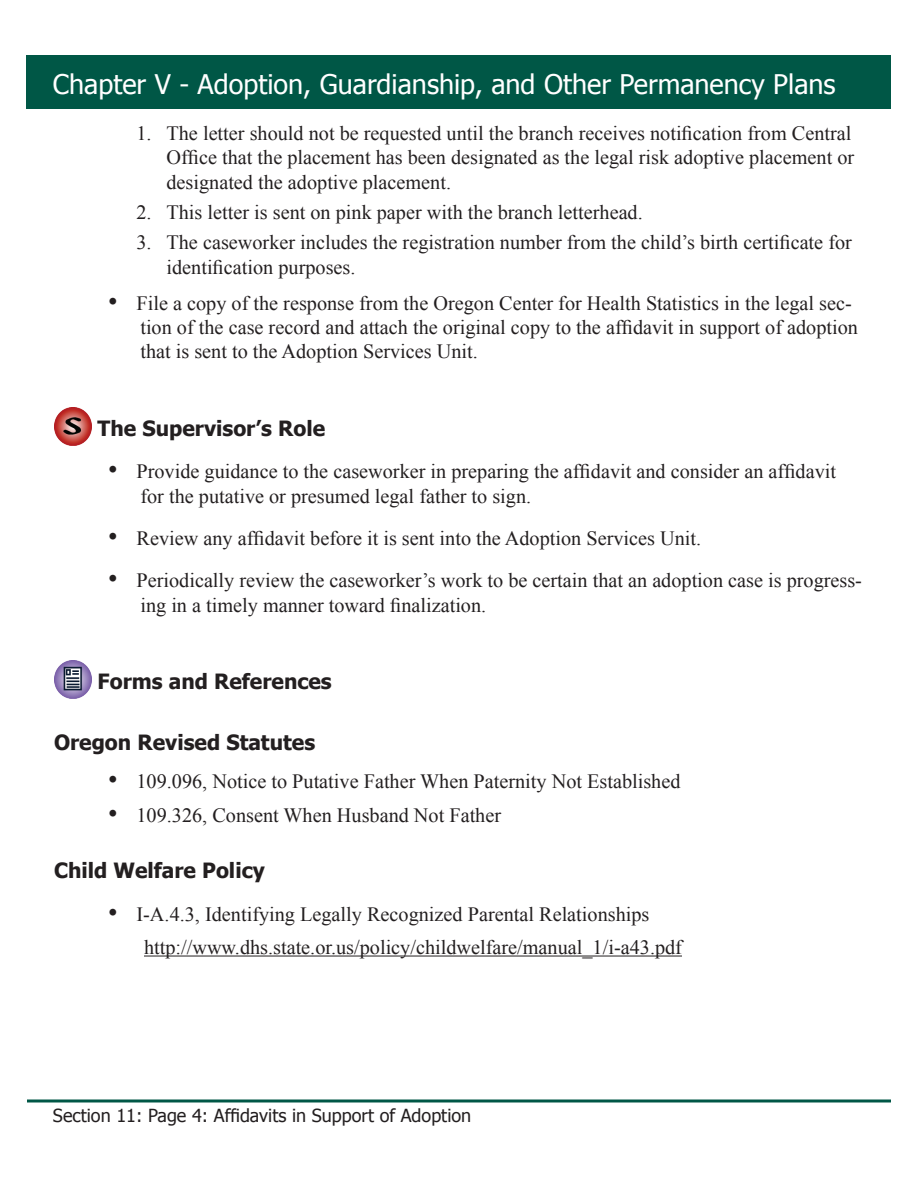
<style>
.page{position:relative;width:918px;height:1188px;background:#fff}
.page>*{position:absolute;margin:0;border:0;box-sizing:border-box;transform-origin:0 0}
.t1{font:27px "Tahoma";color:#fff}
.Letter_Heads_2{font:700 21px "Tahoma";color:#231f20}
.Bullets{font:20.25px/24.3px "Times New Roman";color:#231f20}
.Pro1{font:20.25px/24.3px "Times New Roman";color:#231f20}
.References{font:20.25px "Times New Roman";color:#231f20}
.Hyperlink{font:20.25px "Times New Roman";color:#231f20}
.t2{font:18px "Tahoma";color:#231f20}
.s1{font-size:27px}
</style>
<div class="page">
<div style="left:27px;top:55px;width:864px;height:54px;background:#005746"></div>
<hr style="left:27px;top:1099px;width:864px;height:3px;background:#005746">
<hr style="left:144px;top:956px;width:538px;height:1px;background:#231f20">
<img style="left:54px;top:408px;width:37px;height:37px">
<img style="left:54px;top:661px;width:37px;height:37px">
<h1 class="t1" style="left:53px;top:66px;width:784px">Chapter V - Adoption, Guardianship, and Other Permanency Plans</h1>
<p class="Pro1" style="left:166px;top:121px;width:689px;text-indent:-30px">1. The letter should not be requested until the branch receives notification from Central<br>Office that the placement has been designated as the legal risk adoptive placement or designated the adoptive placement.</p>
<p class="Pro1" style="left:136px;top:200px;width:508px">2. This letter is sent on pink paper with the branch letterhead.</p>
<p class="Pro1" style="left:166px;top:230px;width:687px;text-indent:-30px">3. The caseworker includes the registration number from the child’s birth certificate for identification purposes.</p>
<p class="Bullets" style="left:140px;top:291px;width:719px;text-indent:-32px"><span class="s1">•</span> File a copy of the response from the Oregon Center for Health Statistics in the legal sec&shy;tion of the case record and attach the original copy to the affidavit in support of adoption that is sent to the Adoption Services Unit.</p>
<p class="Letter_Heads_2" style="left:98px;top:414px;width:229px">The Supervisor’s Role</p>
<p class="Bullets" style="left:140px;top:459px;width:697px;text-indent:-32px"><span class="s1">•</span> Provide guidance to the caseworker in preparing the affidavit and consider an affidavit for the putative or presumed legal father to sign.</p>
<p class="Bullets" style="left:108px;top:526px;width:595px"><span class="s1">•</span> Review any affidavit before it is sent into the Adoption Services Unit.</p>
<p class="Bullets" style="left:140px;top:568px;width:723px;text-indent:-32px"><span class="s1">•</span> Periodically review the caseworker’s work to be certain that an adoption case is progress&shy;ing in a timely manner toward finalization.</p>
<p class="Letter_Heads_2" style="left:98px;top:667px;width:236px">Forms and References</p>
<p class="Letter_Heads_2" style="left:54px;top:728px;width:263px">Oregon Revised Statutes</p>
<p class="References" style="left:108px;top:770px;width:574px"><span class="s1">•</span> 109.096, Notice to Putative Father When Paternity Not Established</p>
<p class="References" style="left:108px;top:803px;width:395px"><span class="s1">•</span> 109.326, Consent When Husband Not Father</p>
<p class="Letter_Heads_2" style="left:54px;top:856px;width:212px">Child Welfare Policy</p>
<p class="Bullets" style="left:108px;top:901px;width:543px"><span class="s1">•</span> I-A.4.3, Identifying Legally Recognized Parental Relationships</p>
<p class="Hyperlink" style="left:144px;top:935px;width:540px">http://www.dhs.state.or.us/policy/childwelfare/manual_1/i-a43.pdf</p>
<p class="t2" style="left:53px;top:1104px;width:420px">Section 11: Page 4: Affidavits in Support of Adoption</p>
</div>
